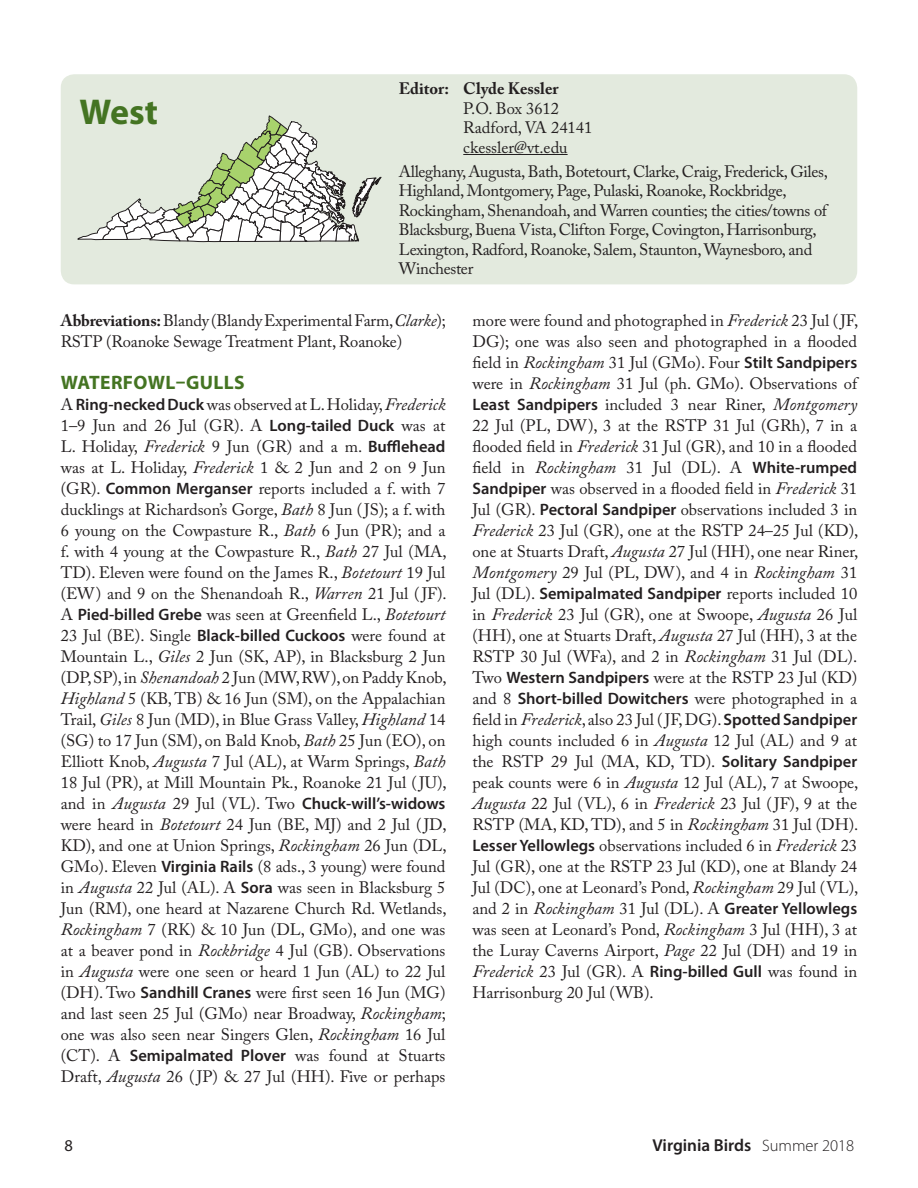
<style>
.page{position:relative;width:918px;height:1188px;background:#fff}
.page>*{position:absolute;margin:0;border:0;box-sizing:border-box;transform-origin:0 0}
.t1{font:700 36px "Myriad Pro";color:#447422}
.t2{font:700 19.5px "Myriad Pro";letter-spacing:.02em;color:#447422}
.t3{font:600 17.25px "Myriad Pro";color:#231f20}
.t4{font:16.5px/21px "Adobe Caslon Pro";letter-spacing:-.015em;color:#231f20}
.t5{font:600 16.5px "Myriad Pro";color:#231f20}
.t6{font:700 16.5px "Adobe Caslon Pro";color:#231f20}
.t7{font:16.5px "Myriad Pro";color:#231f20}
.s1{font-weight:700}
.s2{font-style:italic;font-size:17.25px}
.s3{font-family:"Myriad Pro";font-weight:600}
.s4{font-family:"Adobe Caslon Pro";font-weight:400}
.s5{font-family:"Adobe Caslon Pro";font-weight:400;font-style:italic;font-size:17.25px}
.s6{font-weight:300;font-size:16.5px}
</style>
<div class="page">
<div style="left:61px;top:74px;width:796px;height:210px;background:#e3eade;border-radius:14px"></div>
<svg style="left:77px;top:115px;width:305px;height:127px"></svg>
<hr style="left:463px;top:154px;width:105px;height:1px;background:#231f20">
<h1 class="t1" style="left:80px;top:88px;width:80px">West</h1>
<p class="t6" style="left:399px;top:79px;width:161px">Editor: Clyde Kessler</p>
<p class="t4" style="left:463px;top:98px;width:131px;line-height:19.5px">P.O. Box 3612<br>Radford, VA 24141 ckessler@vt.edu</p>
<p class="t4" style="left:399px;top:161px;width:431px;line-height:19.5px">Alleghany, Augusta, Bath, Botetourt, Clarke, Craig, Frederick, Giles, Highland, Montgomery, Page, Pulaski, Roanoke, Rockbridge, Rockingham, Shenandoah, and Warren counties; the cities/towns of Blacksburg, Buena Vista, Clifton Forge, Covington, Harrisonburg, Lexington, Radford, Roanoke, Salem, Staunton, Waynesboro, and Winchester</p>
<p class="t4" style="left:61px;top:310px;width:387px"><span class="s1">Abbreviations:</span> Blandy (Blandy Experimental Farm, <span class="s2">Clarke</span>);<br>RSTP (Roanoke Sewage Treatment Plant, Roanoke)</p>
<p class="t2" style="left:61px;top:370px;width:185px">WATERFOWL–GULLS</p>
<p class="t4" style="left:61px;top:394px;width:387px;text-align:justify">A <span class="s3">Ring-necked Duck</span> was observed at L. Holiday, <span class="s2">Frederick </span>1–9 Jun and 26 Jul (GR). A <span class="s3">Long-tailed Duck</span> was at L. Holiday, <span class="s2">Frederick</span> 9 Jun (GR) and a m. <span class="s3">Bufflehead </span>was at L. Holiday, <span class="s2">Frederick</span> 1 &amp; 2 Jun and 2 on 9 Jun (GR). <span class="s3">Common Merganser</span> reports included a f. with 7 ducklings at Richardson’s Gorge, <span class="s2">Bath</span> 8 Jun ( JS); a f. with 6 young on the Cowpasture R., <span class="s2">Bath</span> 6 Jun (PR); and a f. with 4 young at the Cowpasture R., <span class="s2">Bath</span> 27 Jul (MA, TD). Eleven were found on the James R., <span class="s2">Botetourt</span> 19 Jul (EW) and 9 on the Shenandoah R., <span class="s2">Warren</span> 21 Jul ( JF).<br>A <span class="s3">Pied-billed Grebe</span> was seen at Greenfield L., <span class="s2">Botetourt </span>23 Jul (BE). Single <span class="s3">Black-billed Cuckoos</span> were found at Mountain L., <span class="s2">Giles</span> 2 Jun (SK, AP), in Blacksburg 2 Jun (DP, SP), in <span class="s2">Shenandoah</span> 2 Jun (MW, RW), on Paddy Knob, <span class="s2">Highland</span> 5 (KB, TB) &amp; 16 Jun (SM), on the Appalachian Trail, <span class="s2">Giles</span> 8 Jun (MD), in Blue Grass Valley, <span class="s2">Highland</span> 14 (SG) to 17 Jun (SM), on Bald Knob, <span class="s2">Bath</span> 25 Jun (EO), on Elliott Knob, <span class="s2">Augusta</span> 7 Jul (AL), at Warm Springs, <span class="s2">Bath </span>18 Jul (PR), at Mill Mountain Pk., Roanoke 21 Jul ( JU),</p>
<p class="t5" style="left:61px;top:793px;width:386px"><span class="s4">and in</span> <span class="s5">Augusta</span> <span class="s4">29 Jul (VL). Two</span> Chuck-will’s-widows</p>
<p class="t4" style="left:61px;top:814px;width:387px;text-align:justify">were heard in <span class="s2">Botetourt</span> 24 Jun (BE, MJ) and 2 Jul ( JD, KD), and one at Union Springs, <span class="s2">Rockingham</span> 26 Jun (DL, GMo). Eleven <span class="s3">Virginia Rails</span> (8 ads., 3 young) were found in <span class="s2">Augusta</span> 22 Jul (AL). A <span class="s3">Sora</span> was seen in Blacksburg 5<br>Jun (RM), one heard at Nazarene Church Rd. Wetlands, <span class="s2">Rockingham</span> 7 (RK) &amp; 10 Jun (DL, GMo), and one was at a beaver pond in <span class="s2">Rockbridge</span> 4 Jul (GB). Observations in <span class="s2">Augusta</span> were one seen or heard 1 Jun (AL) to 22 Jul (DH). Two <span class="s3">Sandhill Cranes</span> were first seen 16 Jun (MG) and last seen 25 Jul (GMo) near Broadway, <span class="s2">Rockingham</span>; one was also seen near Singers Glen, <span class="s2">Rockingham</span> 16 Jul (CT). A <span class="s3">Semipalmated Plover</span> was found at Stuarts Draft, <span class="s2">Augusta</span> 26 ( JP) &amp; 27 Jul (HH). Five or perhaps</p>
<p class="t4" style="left:472px;top:310px;width:387px;text-align:justify">more were found and photographed in <span class="s2">Frederick</span> 23 Jul ( JF, DG); one was also seen and photographed in a flooded field in <span class="s2">Rockingham</span> 31 Jul (GMo). Four <span class="s3">Stilt Sandpipers </span>were in <span class="s2">Rockingham</span> 31 Jul (ph. GMo). Observations of <span class="s3">Least Sandpipers</span> included 3 near Riner, <span class="s2">Montgomery </span>22 Jul (PL, DW), 3 at the RSTP 31 Jul (GRh), 7 in a flooded field in <span class="s2">Frederick</span> 31 Jul (GR), and 10 in a flooded field in <span class="s2">Rockingham</span> 31 Jul (DL). A <span class="s3">White-rumped Sandpiper</span> was observed in a flooded field in <span class="s2">Frederick</span> 31<br>Jul (GR). <span class="s3">Pectoral Sandpiper</span> observations included 3 in <span class="s2">Frederick</span> 23 Jul (GR), one at the RSTP 24–25 Jul (KD), one at Stuarts Draft, <span class="s2">Augusta</span> 27 Jul (HH), one near Riner, <span class="s2">Montgomery</span> 29 Jul (PL, DW), and 4 in <span class="s2">Rockingham</span> 31<br>Jul (DL). <span class="s3">Semipalmated Sandpiper</span> reports included 10 in <span class="s2">Frederick</span> 23 Jul (GR), one at Swoope, <span class="s2">Augusta</span> 26 Jul (HH), one at Stuarts Draft, <span class="s2">Augusta</span> 27 Jul (HH), 3 at the RSTP 30 Jul (WFa), and 2 in <span class="s2">Rockingham</span> 31 Jul (DL).<br>Two <span class="s3">Western Sandpipers</span> were at the RSTP 23 Jul (KD) and 8 <span class="s3">Short-billed Dowitchers</span> were photographed in a field in <span class="s2">Frederick</span>, also 23 Jul ( JF, DG). <span class="s3">Spotted Sandpiper </span>high counts included 6 in <span class="s2">Augusta</span> 12 Jul (AL) and 9 at the RSTP 29 Jul (MA, KD, TD). <span class="s3">Solitary Sandpiper </span>peak counts were 6 in <span class="s2">Augusta</span> 12 Jul (AL), 7 at Swoope, <span class="s2">Augusta</span> 22 Jul (VL), 6 in <span class="s2">Frederick</span> 23 Jul ( JF), 9 at the RSTP (MA, KD, TD), and 5 in <span class="s2">Rockingham</span> 31 Jul (DH).<br><span class="s3">Lesser Yellowlegs</span> observations included 6 in <span class="s2">Frederick</span> 23<br>Jul (GR), one at the RSTP 23 Jul (KD), one at Blandy 24<br>Jul (DC), one at Leonard’s Pond, <span class="s2">Rockingham</span> 29 Jul (VL), and 2 in <span class="s2">Rockingham</span> 31 Jul (DL). A <span class="s3">Greater Yellowlegs </span>was seen at Leonard’s Pond, <span class="s2">Rockingham</span> 3 Jul (HH), 3 at the Luray Caverns Airport, <span class="s2">Page</span> 22 Jul (DH) and 19 in <span class="s2">Frederick</span> 23 Jul (GR). A <span class="s3">Ring-billed Gull</span> was found in Harrisonburg 20 Jul (WB).</p>
<p class="t7" style="left:65px;top:1136px;width:10px">8</p>
<p class="t3" style="left:653px;top:1134px;width:203px">Virginia Birds <span class="s6">Summer 2018</span></p>
</div>
